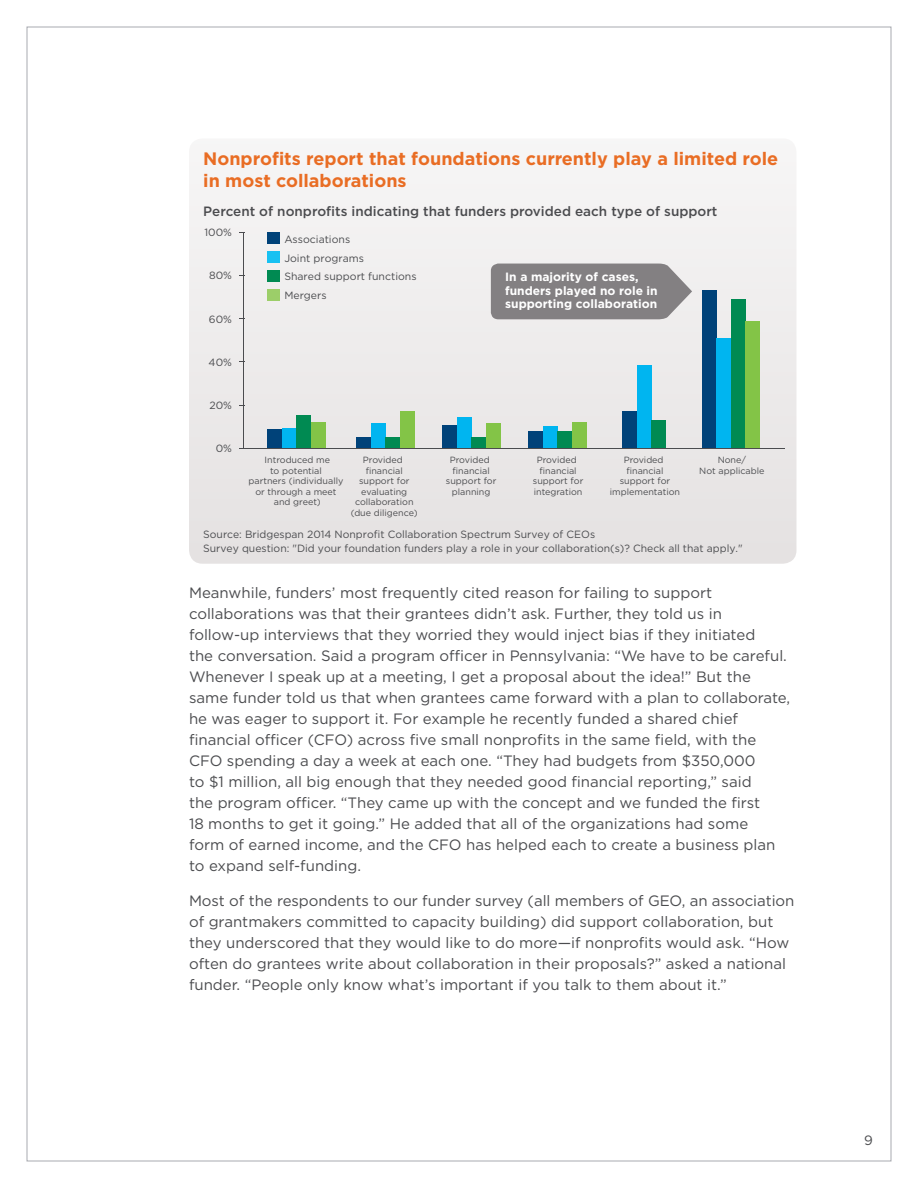
<style>
.page{position:relative;width:918px;height:1188px;background:#fff}
.page>*{position:absolute;margin:0;border:0;box-sizing:border-box;transform-origin:0 0}
.t1{font:700 18px/22.5px "Gotham";color:#e96d24}
._08-BodyText{font:15px/21px "Gotham";color:#4b4c4f}
.t2{font:500 13.5px "Gotham";color:#4b4c4f}
.t3{font:13.5px "Gotham";color:#4b4c4f}
.t4{font:700 12px/13.5px "Gotham";color:#fff}
.t5{font:10.5px/13.5px "Gotham";color:#4b4c4f}
.t6{font:9px/10.5px "Gotham";color:#4b4c4f;text-align:center}
</style>
<div class="page">
<div style="left:189px;top:138px;width:607px;height:426px;background:#edecec;border-radius:14px"></div>
<hr style="left:243px;top:232px;width:1px;height:217px;background:#4b4c4f">
<div style="left:267px;top:251px;width:13px;height:12px;background:#18c1f2"></div>
<div style="left:267px;top:233px;width:13px;height:11px;background:#004279"></div>
<div style="left:267px;top:289px;width:13px;height:11px;background:#9cce69"></div>
<div style="left:267px;top:270px;width:13px;height:12px;background:#008a52"></div>
<div style="left:268px;top:430px;width:14px;height:18px;background:#004279"></div>
<div style="left:282px;top:429px;width:15px;height:19px;background:#00b5f0"></div>
<div style="left:297px;top:415px;width:14px;height:33px;background:#008a52"></div>
<div style="left:311px;top:423px;width:15px;height:25px;background:#83c447"></div>
<div style="left:357px;top:438px;width:14px;height:10px;background:#004279"></div>
<div style="left:371px;top:423px;width:14px;height:25px;background:#00b5f0"></div>
<div style="left:385px;top:437px;width:15px;height:11px;background:#008a52"></div>
<div style="left:400px;top:411px;width:14px;height:38px;background:#83c447"></div>
<div style="left:443px;top:426px;width:14px;height:22px;background:#004279"></div>
<div style="left:457px;top:417px;width:15px;height:31px;background:#00b5f0"></div>
<div style="left:472px;top:437px;width:14px;height:11px;background:#008a52"></div>
<div style="left:486px;top:423px;width:14px;height:25px;background:#83c447"></div>
<div style="left:528px;top:432px;width:15px;height:16px;background:#004279"></div>
<div style="left:543px;top:426px;width:14px;height:22px;background:#00b5f0"></div>
<div style="left:557px;top:432px;width:15px;height:16px;background:#008a52"></div>
<div style="left:572px;top:423px;width:14px;height:25px;background:#83c447"></div>
<div style="left:623px;top:411px;width:14px;height:37px;background:#004279"></div>
<div style="left:637px;top:365px;width:14px;height:83px;background:#00b5f0"></div>
<div style="left:651px;top:421px;width:15px;height:27px;background:#008a52"></div>
<div style="left:702px;top:290px;width:15px;height:158px;background:#004279"></div>
<div style="left:717px;top:338px;width:14px;height:110px;background:#00b5f0"></div>
<div style="left:731px;top:299px;width:15px;height:149px;background:#008a52"></div>
<div style="left:746px;top:321px;width:14px;height:127px;background:#83c447"></div>
<hr style="left:239px;top:448px;width:546px;height:1px;background:#4b4c4f">
<svg style="left:491px;top:264px;width:201px;height:55px;background:#8a8789"></svg>
<p class="t1" style="left:203px;top:147px;width:577px">Nonprofits report that foundations currently play a limited role in most collaborations</p>
<p class="t2" style="left:203px;top:202px;width:516px">Percent of nonprofits indicating that funders provided each type of support</p>
<p class="t5" style="left:204px;top:226px;width:29px">100%</p>
<p class="t5" style="left:209px;top:269px;width:24px">80%</p>
<p class="t5" style="left:209px;top:312px;width:25px">60%</p>
<p class="t5" style="left:209px;top:355px;width:25px">40%</p>
<p class="t5" style="left:209px;top:398px;width:24px">20%</p>
<p class="t5" style="left:216px;top:441px;width:18px">0%</p>
<p class="t5" style="left:284px;top:232px;width:67px">Associations</p>
<p class="t5" style="left:284px;top:251px;width:81px">Joint programs</p>
<p class="t5" style="left:284px;top:270px;width:134px">Shared support functions</p>
<p class="t5" style="left:284px;top:289px;width:44px">Mergers</p>
<p class="t4" style="left:505px;top:270px;width:154px">In a majority of cases, funders played no role in supporting collaboration</p>
<p class="t6" style="left:249px;top:455px;width:96px">Introduced me<br>to potential<br>partners (individually or through a meet and greet)</p>
<p class="t6" style="left:351px;top:455px;width:69px">Provided financial support for evaluating collaboration (due diligence)</p>
<p class="t6" style="left:446px;top:455px;width:52px">Provided financial support for planning</p>
<p class="t6" style="left:533px;top:455px;width:52px">Provided financial support for integration</p>
<p class="t6" style="left:610px;top:455px;width:72px">Provided financial support for implementation</p>
<p class="t6" style="left:699px;top:455px;width:67px">None/<br>Not applicable</p>
<p class="t5" style="left:203px;top:528px;width:541px">Source: Bridgespan 2014 Nonprofit Collaboration Spectrum Survey of CEOs<br>Survey question: "Did your foundation funders play a role in your collaboration(s)? Check all that apply."</p>
<p class="_08-BodyText" style="left:189px;top:582px;width:603px">Meanwhile, funders’ most frequently cited reason for failing to support collaborations was that their grantees didn’t ask. Further, they told us in follow‑up interviews that they worried they would inject bias if they initiated<br>the conversation. Said a program officer in Pennsylvania: “We have to be careful.<br>Whenever I speak up at a meeting, I get a proposal about the idea!” But the same funder told us that when grantees came forward with a plan to collaborate, he was eager to support it. For example he recently funded a shared chief financial officer (CFO) across five small nonprofits in the same field, with the CFO spending a day a week at each one. “They had budgets from $350,000<br>to $1 million, all big enough that they needed good financial reporting,” said<br>the program officer. “They came up with the concept and we funded the first<br>18 months to get it going.” He added that all of the organizations had some<br>form of earned income, and the CFO has helped each to create a business plan to expand self-funding.</p>
<p class="_08-BodyText" style="left:189px;top:890px;width:607px">Most of the respondents to our funder survey (all members of GEO, an association of grantmakers committed to capacity building) did support collaboration, but they underscored that they would like to do more—if nonprofits would ask. “How often do grantees write about collaboration in their proposals?” asked a national funder. “People only know what’s important if you talk to them about it.”</p>
<p class="t3" style="left:864px;top:1131px;width:10px">9</p>
</div>
